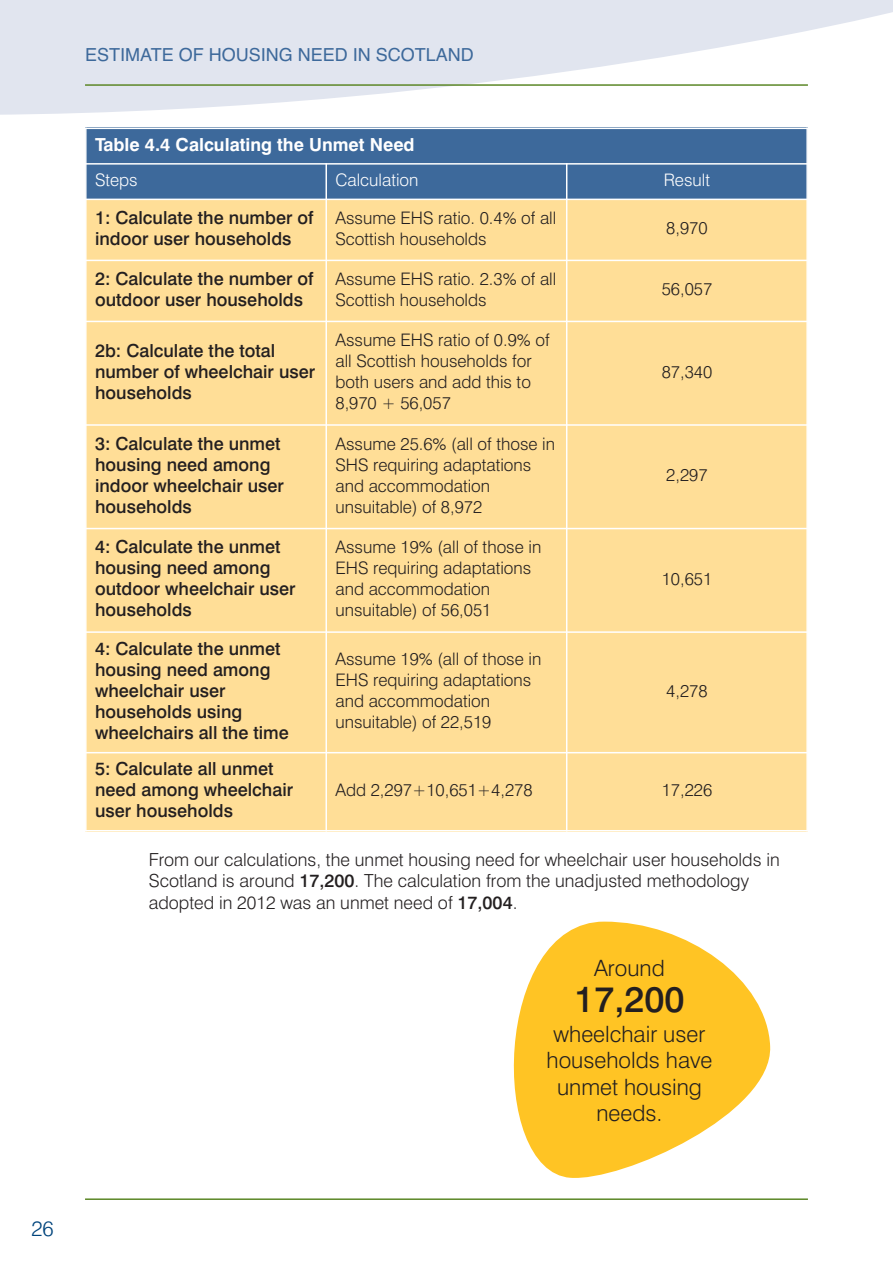
<style>
.page{position:relative;width:893px;height:1263px;background:#fff}
.page>*{position:absolute;margin:0;border:0;box-sizing:border-box;transform-origin:0 0}
.t1{font:500 36px "Swiss 721 BT";color:#231f20}
.t2{font:300 22.5px/26.2px "Swiss 721 BT";color:#231f20;text-align:center}
.t3{font:300 21px "Swiss 721 BT";color:#00447c}
.t4{font:500 18px/21px "Swiss 721 BT";color:#231f20}
.t5{font:300 18px/21.8px "Swiss 721 BT";color:#231f20}
.t6{font:18px "Helvetica";color:#3d699b}
.t7{font:700 18px "Swiss 721 BT";color:#fff}
.t8{font:300 17.25px/21px "Swiss 721 BT";color:#231f20}
.t9{font:300 17.25px "Swiss 721 BT";color:#fff}
.s1{font-weight:500}
</style>
<div class="page">
<svg style="left:0;top:0;width:893px;height:115px;fill:#e1e5ef"></svg>
<hr style="left:85px;top:1198px;width:723px;height:2px;background:#5c8727">
<hr style="left:85px;top:84px;width:723px;height:2px;background:#5c8727">
<div style="left:85px;top:128px;width:722px;height:36px;background:#3d699b"></div>
<div style="left:85px;top:164px;width:241px;height:35px;background:#3d699b"></div>
<div style="left:326px;top:164px;width:241px;height:35px;background:#3d699b"></div>
<div style="left:567px;top:164px;width:241px;height:35px;background:#3d699b"></div>
<div style="left:85px;top:199px;width:241px;height:61px;background:#ffde97"></div>
<div style="left:326px;top:199px;width:241px;height:61px;background:#ffde97"></div>
<div style="left:567px;top:199px;width:241px;height:61px;background:#ffde97"></div>
<div style="left:85px;top:260px;width:241px;height:61px;background:#ffde97"></div>
<div style="left:326px;top:260px;width:241px;height:61px;background:#ffde97"></div>
<div style="left:567px;top:260px;width:241px;height:61px;background:#ffde97"></div>
<div style="left:85px;top:321px;width:241px;height:104px;background:#ffde97"></div>
<div style="left:326px;top:321px;width:241px;height:104px;background:#ffde97"></div>
<div style="left:567px;top:321px;width:241px;height:104px;background:#ffde97"></div>
<div style="left:85px;top:425px;width:241px;height:103px;background:#ffde97"></div>
<div style="left:326px;top:425px;width:241px;height:103px;background:#ffde97"></div>
<div style="left:567px;top:425px;width:241px;height:103px;background:#ffde97"></div>
<div style="left:85px;top:528px;width:241px;height:104px;background:#ffde97"></div>
<div style="left:326px;top:528px;width:241px;height:104px;background:#ffde97"></div>
<div style="left:567px;top:528px;width:241px;height:104px;background:#ffde97"></div>
<div style="left:85px;top:632px;width:241px;height:121px;background:#ffde97"></div>
<div style="left:326px;top:632px;width:241px;height:121px;background:#ffde97"></div>
<div style="left:567px;top:632px;width:241px;height:121px;background:#ffde97"></div>
<div style="left:85px;top:753px;width:241px;height:78px;background:#ffde97"></div>
<div style="left:326px;top:753px;width:241px;height:78px;background:#ffde97"></div>
<div style="left:567px;top:753px;width:241px;height:78px;background:#ffde97"></div>
<hr style="left:85px;top:128px;width:2px;height:703px;background:#fff">
<hr style="left:325px;top:163px;width:2px;height:668px;background:#fff">
<hr style="left:566px;top:163px;width:1px;height:668px;background:#fff">
<hr style="left:806px;top:128px;width:2px;height:703px;background:#fff">
<hr style="left:85px;top:128px;width:723px;height:1px;background:#fff">
<hr style="left:85px;top:163px;width:723px;height:2px;background:#fff">
<hr style="left:85px;top:199px;width:723px;height:1px;background:#fff">
<hr style="left:85px;top:260px;width:723px;height:1px;background:#fff">
<hr style="left:85px;top:321px;width:723px;height:1px;background:#fff">
<hr style="left:85px;top:424px;width:723px;height:2px;background:#fff">
<hr style="left:85px;top:528px;width:723px;height:1px;background:#fff">
<hr style="left:85px;top:631px;width:723px;height:2px;background:#fff">
<hr style="left:85px;top:752px;width:723px;height:1px;background:#fff">
<hr style="left:85px;top:830px;width:723px;height:1px;background:#fff">
<svg style="left:513px;top:922px;width:258px;height:256px;fill:#ffc424"></svg>
<p class="t6" style="left:85px;top:44px;width:390px">ESTIMATE OF HOUSING NEED IN SCOTLAND</p>
<p class="t7" style="left:95px;top:137px;width:321px">Table 4.4 Calculating the Unmet Need</p>
<p class="t9" style="left:95px;top:174px;width:44px">Steps</p>
<p class="t9" style="left:335px;top:174px;width:84px">Calculation</p>
<p class="t9" style="left:664px;top:174px;width:48px">Result</p>
<p class="t4" style="left:95px;top:209px;width:220px">1: Calculate the number of indoor user households</p>
<p class="t8" style="left:335px;top:209px;width:222px">Assume EHS ratio. 0.4% of all<br>Scottish households</p>
<p class="t8" style="left:666px;top:219px;width:43px">8,970</p>
<p class="t4" style="left:95px;top:270px;width:220px">2: Calculate the number of outdoor user households</p>
<p class="t8" style="left:335px;top:270px;width:222px">Assume EHS ratio. 2.3% of all<br>Scottish households</p>
<p class="t8" style="left:662px;top:280px;width:52px">56,057</p>
<p class="t4" style="left:95px;top:342px;width:222px">2b: Calculate the total number of wheelchair user households</p>
<p class="t8" style="left:335px;top:331px;width:216px">Assume EHS ratio of 0.9% of all Scottish households for both users and add this to<br>8,970 + 56,057</p>
<p class="t8" style="left:662px;top:363px;width:52px">87,340</p>
<p class="t4" style="left:95px;top:435px;width:187px">3: Calculate the unmet</p>
<p class="t8" style="left:335px;top:435px;width:221px">Assume 25.6% (all of those in</p>
<p class="t4" style="left:95px;top:456px;width:190px">housing need among indoor wheelchair user</p>
<p class="t8" style="left:335px;top:456px;width:197px">SHS requiring adaptations and accommodation</p>
<p class="t8" style="left:666px;top:466px;width:43px">2,297</p>
<p class="t4" style="left:95px;top:498px;width:98px">households</p>
<p class="t8" style="left:335px;top:498px;width:148px">unsuitable) of 8,972</p>
<p class="t4" style="left:95px;top:538px;width:187px">4: Calculate the unmet</p>
<p class="t8" style="left:335px;top:538px;width:207px">Assume 19% (all of those in</p>
<p class="t4" style="left:95px;top:559px;width:202px">housing need among outdoor wheelchair user</p>
<p class="t8" style="left:335px;top:559px;width:197px">EHS requiring adaptations and accommodation</p>
<p class="t8" style="left:662px;top:570px;width:52px">10,651</p>
<p class="t4" style="left:95px;top:601px;width:98px">households</p>
<p class="t8" style="left:335px;top:601px;width:157px">unsuitable) of 56,051</p>
<p class="t4" style="left:95px;top:640px;width:195px">4: Calculate the unmet housing need among wheelchair user households using wheelchairs all the time</p>
<p class="t8" style="left:335px;top:650px;width:207px">Assume 19% (all of those in<br>EHS requiring adaptations and accommodation unsuitable) of 22,519</p>
<p class="t8" style="left:666px;top:682px;width:43px">4,278</p>
<p class="t4" style="left:95px;top:760px;width:180px">5: Calculate all unmet</p>
<p class="t4" style="left:95px;top:781px;width:200px">need among wheelchair</p>
<p class="t8" style="left:335px;top:781px;width:199px">Add 2,297+10,651+4,278</p>
<p class="t8" style="left:662px;top:781px;width:52px">17,226</p>
<p class="t4" style="left:95px;top:802px;width:140px">user households</p>
<p class="t5" style="left:149px;top:850px;width:632px">From our calculations, the unmet housing need for wheelchair user households in<br>Scotland is around <span class="s1">17,200</span>. The calculation from the unadjusted methodology adopted in 2012 was an unmet need of <span class="s1">17,004</span>.</p>
<h3 class="t2" style="left:594px;top:957px;width:72px">Around</h3>
<h3 class="t1" style="left:574px;top:986px;width:112px">17,200</h3>
<h3 class="t2" style="left:546px;top:1023px;width:167px">wheelchair user households have unmet housing needs.</h3>
<p class="t3" style="left:31px;top:1221px;width:24px">26</p>
</div>
